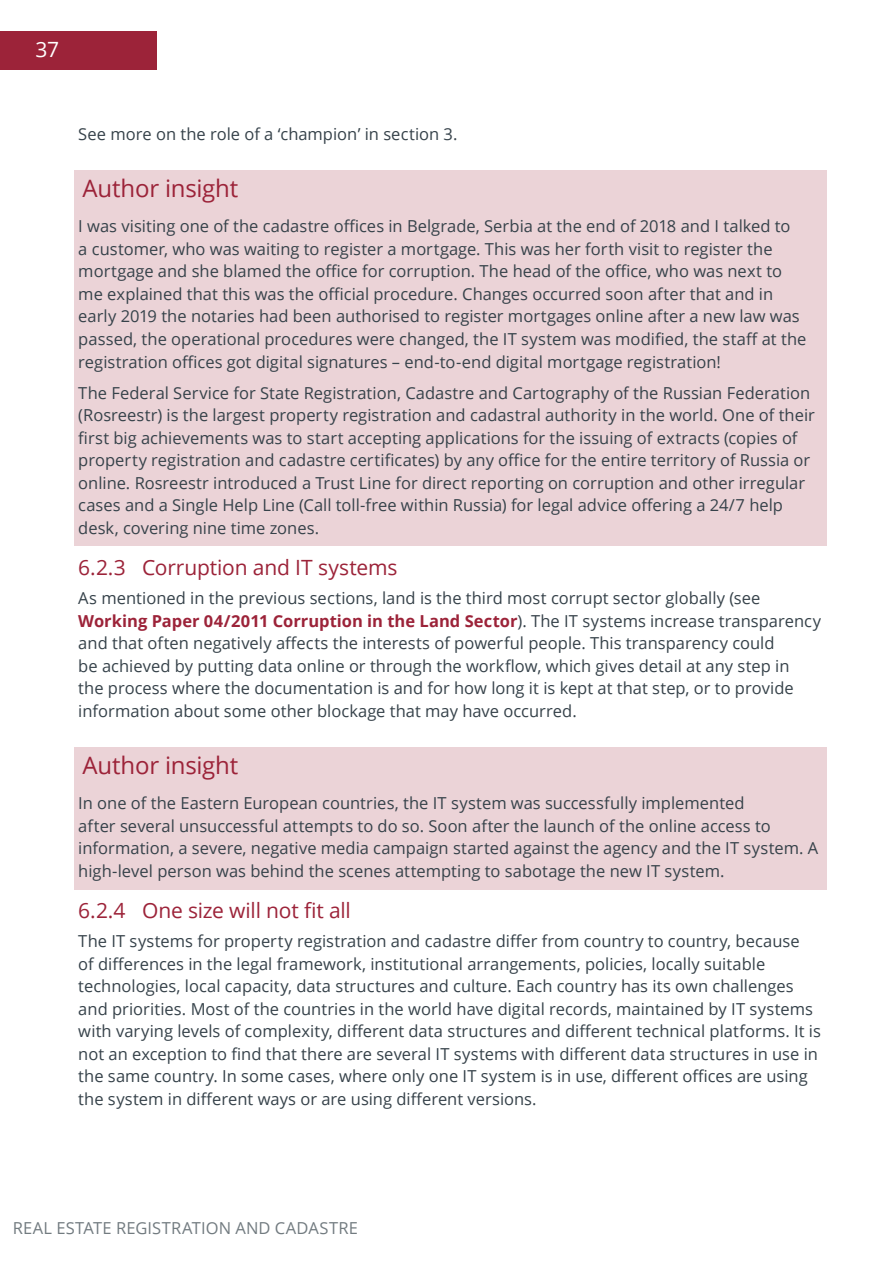
<style>
.page{position:relative;width:893px;height:1263px;background:#fff}
.page>*{position:absolute;margin:0;border:0;box-sizing:border-box;transform-origin:0 0}
.Shaded_box_heading_2{font:24px "Open Sans";letter-spacing:-.01em;color:#9c2339}
.Heading_3{font:21px "Open Sans";letter-spacing:-.01em;color:#9c2339}
.Body_Text{font:21px "Open Sans";color:#fff}
.Shaded_box_colour{font:16.5px/22.5px "Open Sans";color:#36424a}
.Body_Text-2{font:16.5px/22.5px "Open Sans";color:#36424a}
.Publication_footer{font:16.5px "Open Sans";letter-spacing:.01em;color:#727b80}
.Body_Text-3{font:13.5px "Open Sans";color:#fff}
.s1{font-weight:700;color:#9c2339}
</style>
<div class="page">
<div style="left:74px;top:170px;width:753px;height:46px;background:#ebd3d7"></div>
<div style="left:74px;top:211px;width:753px;height:169px;background:#ebd3d7"></div>
<div style="left:74px;top:377px;width:753px;height:169px;background:#ebd3d7"></div>
<div style="left:74px;top:747px;width:753px;height:45px;background:#ebd3d7"></div>
<div style="left:74px;top:788px;width:753px;height:101px;background:#ebd3d7"></div>
<div style="left:0;top:31px;width:157px;height:39px;background:#9c2339"></div>
<p class="Body_Text" style="left:35px;top:35px;width:25px">37</p>
<p class="Body_Text-3" style="left:35px;top:42px;width:14px">IP</p>
<p class="Body_Text-2" style="left:78px;top:123px;width:381px">See more on the role of a ‘champion’ in section 3.</p>
<p class="Shaded_box_heading_2" style="left:83px;top:172px;width:157px">Author insight</p>
<p class="Shaded_box_colour" style="left:78px;top:215px;width:730px">I was visiting one of the cadastre offices in Belgrade, Serbia at the end of 2018 and I talked to<br>a customer, who was waiting to register a mortgage. This was her forth visit to register the mortgage and she blamed the office for corruption. The head of the office, who was next to me explained that this was the official procedure. Changes occurred soon after that and in early 2019 the notaries had been authorised to register mortgages online after a new law was passed, the operational procedures were changed, the IT system was modified, the staff at the registration offices got digital signatures – end-to-end digital mortgage registration!</p>
<p class="Shaded_box_colour" style="left:78px;top:381px;width:738px">The Federal Service for State Registration, Cadastre and Cartography of the Russian Federation (Rosreestr) is the largest property registration and cadastral authority in the world. One of their first big achievements was to start accepting applications for the issuing of extracts (copies of property registration and cadastre certificates) by any office for the entire territory of Russia or online. Rosreestr introduced a Trust Line for direct reporting on corruption and other irregular cases and a Single Help Line (Call toll-free within Russia) for legal advice offering a 24/7 help desk, covering nine time zones.</p>
<p class="Heading_3" style="left:78px;top:553px;width:321px">6.2.3 Corruption and IT systems</p>
<p class="Body_Text-2" style="left:78px;top:587px;width:744px">As mentioned in the previous sections, land is the third most corrupt sector globally (see <span class="s1">Working Paper 04/2011 Corruption in the Land Sector</span>). The IT systems increase transparency and that often negatively affects the interests of powerful people. This transparency could<br>be achieved by putting data online or through the workflow, which gives detail at any step in<br>the process where the documentation is and for how long it is kept at that step, or to provide information about some other blockage that may have occurred.</p>
<p class="Shaded_box_heading_2" style="left:83px;top:749px;width:157px">Author insight</p>
<p class="Shaded_box_colour" style="left:78px;top:791px;width:741px">In one of the Eastern European countries, the IT system was successfully implemented<br>after several unsuccessful attempts to do so. Soon after the launch of the online access to information, a severe, negative media campaign started against the agency and the IT system. A high-level person was behind the scenes attempting to sabotage the new IT system.</p>
<p class="Heading_3" style="left:78px;top:896px;width:274px">6.2.4 One size will not fit all</p>
<p class="Body_Text-2" style="left:78px;top:930px;width:744px">The IT systems for property registration and cadastre differ from country to country, because<br>of differences in the legal framework, institutional arrangements, policies, locally suitable technologies, local capacity, data structures and culture. Each country has its own challenges and priorities. Most of the countries in the world have digital records, maintained by IT systems with varying levels of complexity, different data structures and different technical platforms. It is not an exception to find that there are several IT systems with different data structures in use in the same country. In some cases, where only one IT system is in use, different offices are using the system in different ways or are using different versions.</p>
<p class="Publication_footer" style="left:13px;top:1217px;width:347px">REAL ESTATE REGISTRATION AND CADASTRE</p>
</div>
